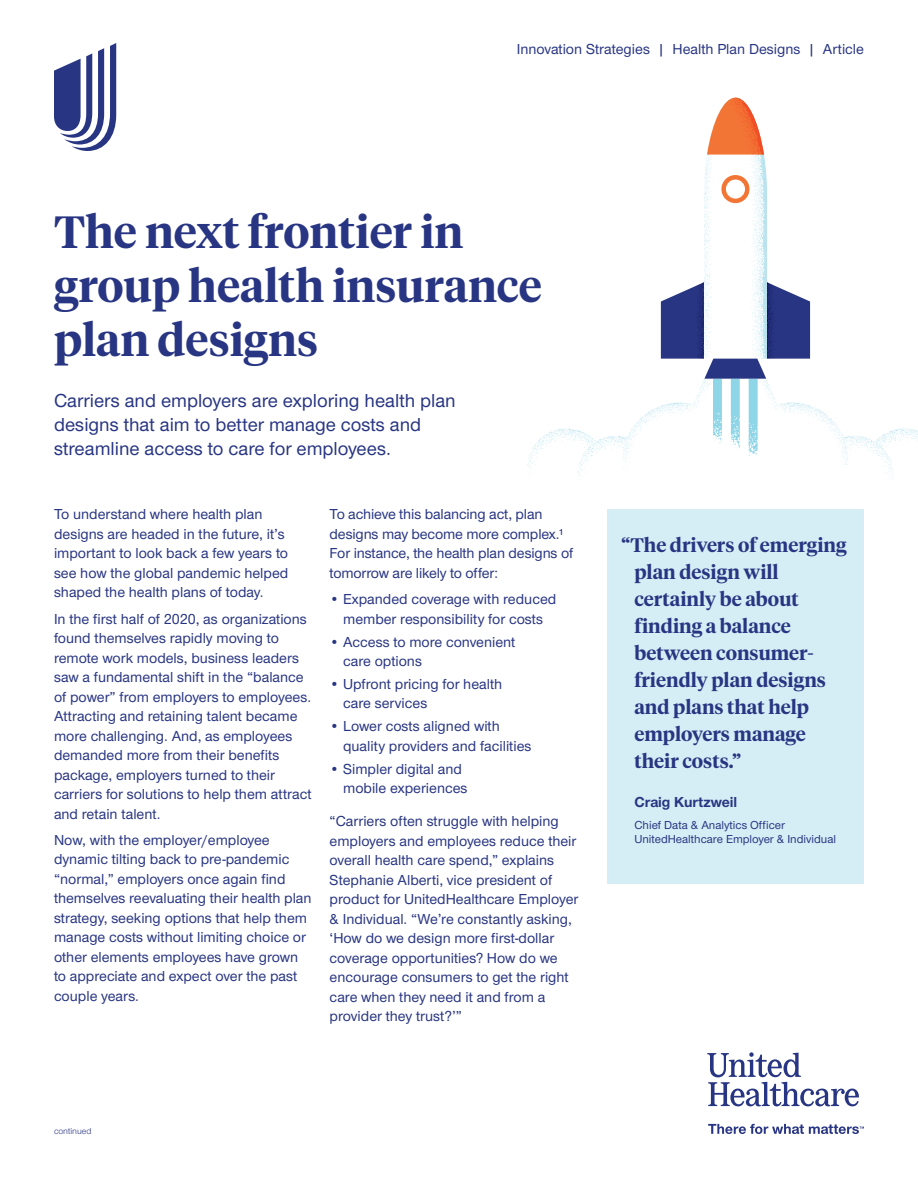
<style>
.page{position:relative;width:918px;height:1188px;background:#fff}
.page>*{position:absolute;margin:0;border:0;box-sizing:border-box;transform-origin:0 0}
.t1{font:600 45px/54px "UHC Serif Headline";color:#283582}
.t2{font:600 19.5px/27px "UHC Serif Headline";color:#283582}
.t3{font:500 19.5px/24px "UHC Sans";color:#283582}
.t4{font:500 15px/19.5px "UHC Sans";color:#283582}
.t5{font:700 15px "UHC Sans";color:#283582}
.t6{font:500 12px/14.4px "UHC Sans";color:#283582}
.t7{font:9px "UHC Sans";color:#283582}
</style>
<div class="page">
<svg style="left:527px;top:98px;width:391px;height:382px"></svg>
<svg style="left:707px;top:1052px;width:152px;height:54px"></svg>
<svg style="left:708px;top:1124px;width:156px;height:10px"></svg>
<svg style="left:54px;top:43px;width:62px;height:108px"></svg>
<div style="left:608px;top:509px;width:256px;height:375px;background:#d5eef5"></div>
<p class="t4" style="left:517px;top:39px;width:349px">Innovation Strategies | Health Plan Designs | Article</p>
<h1 class="t1" style="left:54px;top:203px;width:489px">The next frontier in group health insurance plan designs</h1>
<h2 class="t3" style="left:54px;top:388px;width:403px">Carriers and employers are exploring health plan designs that aim to better manage costs and streamline access to care for employees.</h2>
<p class="t4" style="left:54px;top:504px;width:236px">To understand where health plan designs are headed in the future, it’s important to look back a few years to see how the global pandemic helped shaped the health plans of today.</p>
<p class="t4" style="left:54px;top:608px;width:259px">In the first half of 2020, as organizations found themselves rapidly moving to remote work models, business leaders saw a fundamental shift in the “balance of power” from employers to employees.<br>Attracting and retaining talent became more challenging. And, as employees demanded more from their benefits package, employers turned to their carriers for solutions to help them attract and retain talent.</p>
<p class="t4" style="left:54px;top:830px;width:259px">Now, with the employer/employee dynamic tilting back to pre-pandemic “normal,” employers once again find themselves reevaluating their health plan strategy, seeking options that help them manage costs without limiting choice or other elements employees have grown to appreciate and expect over the past couple years.</p>
<p class="t4" style="left:330px;top:504px;width:245px">To achieve this balancing act, plan designs may become more complex.¹<br>For instance, the health plan designs of tomorrow are likely to offer:</p>
<p class="t4" style="left:330px;top:589px;width:228px;text-align:center">• Expanded coverage with reduced member responsibility for costs</p>
<p class="t4" style="left:343px;top:631px;width:174px;text-indent:-14px">• Access to more convenient care options</p>
<p class="t4" style="left:343px;top:674px;width:161px;text-indent:-14px">• Upfront pricing for health care services</p>
<p class="t4" style="left:343px;top:716px;width:190px;text-indent:-14px">• Lower costs aligned with quality providers and facilities</p>
<p class="t4" style="left:343px;top:758px;width:126px;text-indent:-14px">• Simpler digital and mobile experiences</p>
<p class="t4" style="left:330px;top:811px;width:250px">“Carriers often struggle with helping employers and employees reduce their overall health care spend,” explains Stephanie Alberti, vice president of product for UnitedHealthcare Employer &amp; Individual. “We’re constantly asking, ‘How do we design more first-dollar coverage opportunities? How do we encourage consumers to get the right care when they need it and from a provider they trust?’”</p>
<p class="t7" style="left:54px;top:1125px;width:39px">continued</p>
<h2 class="t2" style="left:634px;top:530px;width:214px;text-indent:-13px">“The drivers of emerging plan design will certainly be about finding a balance between consumer&shy;friendly plan designs and plans that help employers manage their costs.”</h2>
<p class="t5" style="left:634px;top:792px;width:104px">Craig Kurtzweil</p>
<p class="t6" style="left:634px;top:817px;width:203px">Chief Data &amp; Analytics Officer<br>UnitedHealthcare Employer &amp; Individual</p>
</div>
